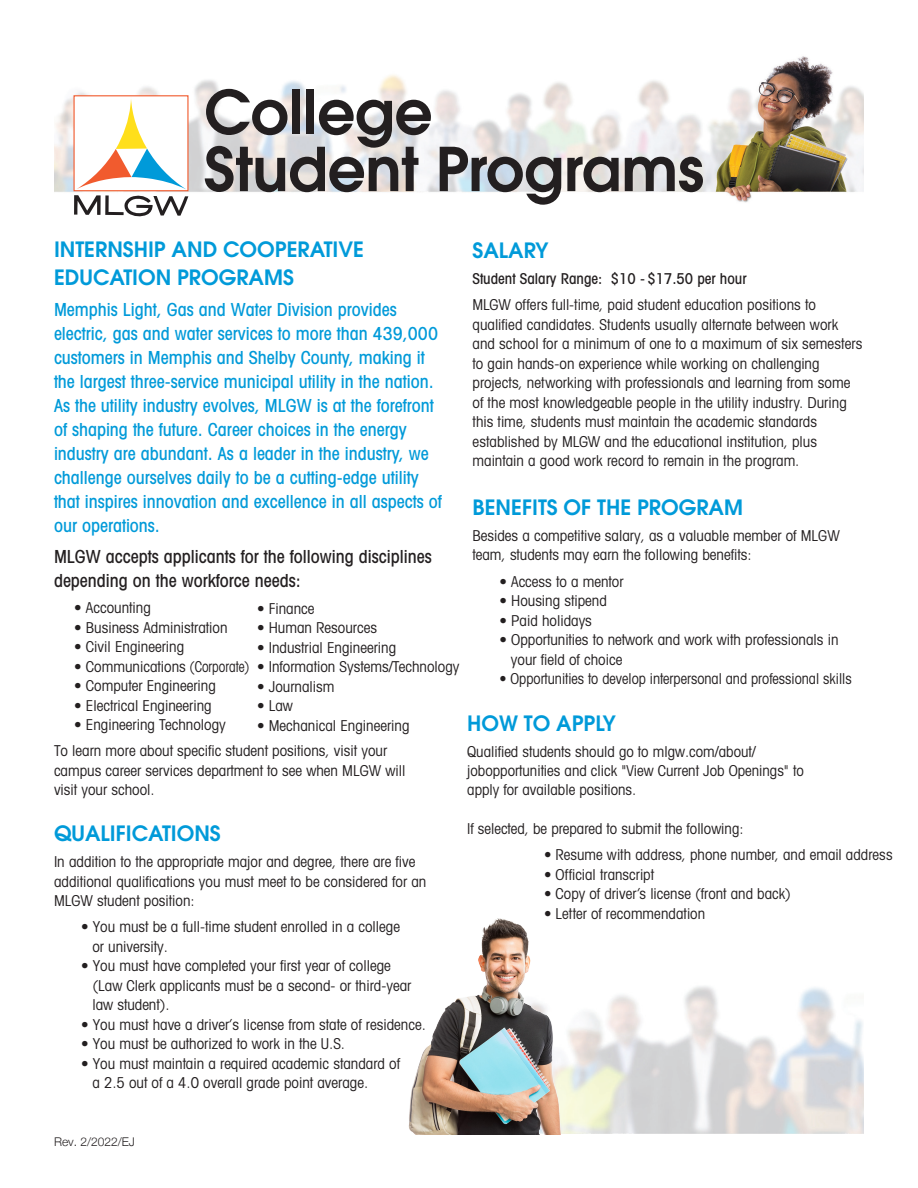
<style>
.page{position:relative;width:918px;height:1188px;background:#fff}
.page>*{position:absolute;margin:0;border:0;box-sizing:border-box;transform-origin:0 0}
.t1{font:600 60px "Avant Garde";letter-spacing:-.005em;color:#231f20}
.t2{font:600 21px/28.8px "Avant Garde";color:#009ad9}
.t3{font:500 condensed 18px/24px "Avant Garde";color:#009ad9}
.t4{font:500 condensed 18px/24px "Avant Garde";color:#231f20}
.t5{font:condensed 15px/19.5px "Avant Garde";color:#231f20}
.t6{font:condensed 15px "Avant Garde";color:#231f20;scale:.95 1}
.t7{font:300 12px "Helvetica Neue";color:#231f20}
.s1{font-weight:500}
</style>
<div class="page">
<img style="left:54px;top:56px;width:810px;height:147px">
<div style="left:74px;top:95px;width:115px;height:96px;border:1px solid #f15b2e"></div>
<svg style="left:74px;top:195px;width:114px;height:21px"></svg>
<svg style="left:76px;top:97px;width:110px;height:92px"></svg>
<img style="left:408px;top:918px;width:187px;height:216px">
<p class="t1" style="left:204px;top:73px;width:230px">College</p>
<p class="t1" style="left:204px;top:130px;width:502px">Student Programs</p>
<p class="t2" style="left:54px;top:234px;width:312px">INTERNSHIP AND COOPERATIVE<br>EDUCATION PROGRAMS</p>
<p class="t3" style="left:54px;top:297px;width:389px">Memphis Light, Gas and Water Division provides electric, gas and water services to more than 439,000 customers in Memphis and Shelby County, making it the largest three-service municipal utility in the nation.<br>As the utility industry evolves, MLGW is at the forefront of shaping the future. Career choices in the energy industry are abundant. As a leader in the industry, we challenge ourselves daily to be a cutting-edge utility that inspires innovation and excellence in all aspects of our operations.</p>
<p class="t4" style="left:54px;top:544px;width:379px">MLGW accepts applicants for the following disciplines depending on the workforce needs:</p>
<p class="t5" style="left:74px;top:598px;width:78px">• Accounting</p>
<p class="t5" style="left:74px;top:617px;width:155px">• Business Administration</p>
<p class="t5" style="left:74px;top:637px;width:111px">• Civil Engineering</p>
<p class="t5" style="left:74px;top:656px;width:177px">• Communications (Corporate)</p>
<p class="t5" style="left:74px;top:676px;width:143px">• Computer Engineering</p>
<p class="t5" style="left:74px;top:695px;width:139px">• Electrical Engineering</p>
<p class="t5" style="left:74px;top:715px;width:153px">• Engineering Technology</p>
<p class="t5" style="left:54px;top:741px;width:353px">To learn more about specific student positions, visit your campus career services department to see when MLGW will visit your school.</p>
<p class="t2" style="left:54px;top:818px;width:168px">QUALIFICATIONS</p>
<p class="t5" style="left:54px;top:852px;width:374px">In addition to the appropriate major and degree, there are five additional qualifications you must meet to be considered for an<br>MLGW student position:</p>
<p class="t5" style="left:92px;top:917px;width:309px;text-indent:-11px">• You must be a full-time student enrolled in a college or university.</p>
<p class="t5" style="left:92px;top:956px;width:321px;text-indent:-11px">• You must have completed your first year of college (Law Clerk applicants must be a second- or third-year law student).</p>
<p class="t5" style="left:81px;top:1014px;width:346px">• You must have a driver’s license from state of residence.</p>
<p class="t5" style="left:81px;top:1034px;width:266px">• You must be authorized to work in the U.S.</p>
<p class="t5" style="left:92px;top:1053px;width:309px;text-indent:-11px">• You must maintain a required academic standard of a 2.5 out of a 4.0 overall grade point average.</p>
<p class="t2" style="left:472px;top:235px;width:78px">SALARY</p>
<p class="t5" style="left:472px;top:265px;width:345px;line-height:26.2px"><span class="s1">Student Salary Range: $10 - $17.50 per hour<br></span>MLGW offers full-time, paid student education positions to</p>
<p class="t5" style="left:472px;top:314px;width:392px">qualified candidates. Students usually alternate between work and school for a minimum of one to a maximum of six semesters to gain hands-on experience while working on challenging projects, networking with professionals and learning from some of the most knowledgeable people in the utility industry. During this time, students must maintain the academic standards established by MLGW and the educational institution, plus maintain a good work record to remain in the program.</p>
<p class="t2" style="left:472px;top:492px;width:272px">BENEFITS OF THE PROGRAM</p>
<p class="t5" style="left:472px;top:525px;width:369px">Besides a competitive salary, as a valuable member of MLGW team, students may earn the following benefits:</p>
<p class="t5" style="left:500px;top:571px;width:126px">• Access to a mentor</p>
<p class="t5" style="left:500px;top:591px;width:109px">• Housing stipend</p>
<p class="t5" style="left:500px;top:610px;width:94px">• Paid holidays</p>
<p class="t5" style="left:500px;top:630px;width:341px">• Opportunities to network and work with professionals in</p>
<p class="t5" style="left:511px;top:649px;width:113px">your field of choice</p>
<p class="t6" style="left:500px;top:669px;width:372px">• Opportunities to develop interpersonal and professional skills</p>
<p class="t2" style="left:467px;top:709px;width:150px">HOW TO APPLY</p>
<p class="t5" style="left:467px;top:742px;width:338px;line-height:19px">Qualified students should go to mlgw.com/about/ jobopportunities and click "View Current Job Openings" to apply for available positions.</p>
<p class="t5" style="left:467px;top:819px;width:278px">If selected, be prepared to submit the following:</p>
<p class="t5" style="left:544px;top:845px;width:350px">• Resume with address, phone number, and email address</p>
<p class="t5" style="left:544px;top:864px;width:112px">• Official transcript</p>
<p class="t5" style="left:544px;top:884px;width:248px">• Copy of driver’s license (front and back)</p>
<p class="t5" style="left:544px;top:903px;width:163px">• Letter of recommendation</p>
<p class="t5" style="left:257px;top:598px;width:59px">• Finance</p>
<p class="t5" style="left:257px;top:618px;width:121px">• Human Resources</p>
<p class="t5" style="left:257px;top:637px;width:141px">• Industrial Engineering</p>
<p class="t5" style="left:257px;top:657px;width:204px">• Information Systems/Technology</p>
<p class="t5" style="left:257px;top:676px;width:79px">• Journalism</p>
<p class="t5" style="left:257px;top:696px;width:37px">• Law</p>
<p class="t5" style="left:257px;top:715px;width:154px">• Mechanical Engineering</p>
<p class="t7" style="left:54px;top:1132px;width:82px">Rev. 2/2022/EJ</p>
</div>
